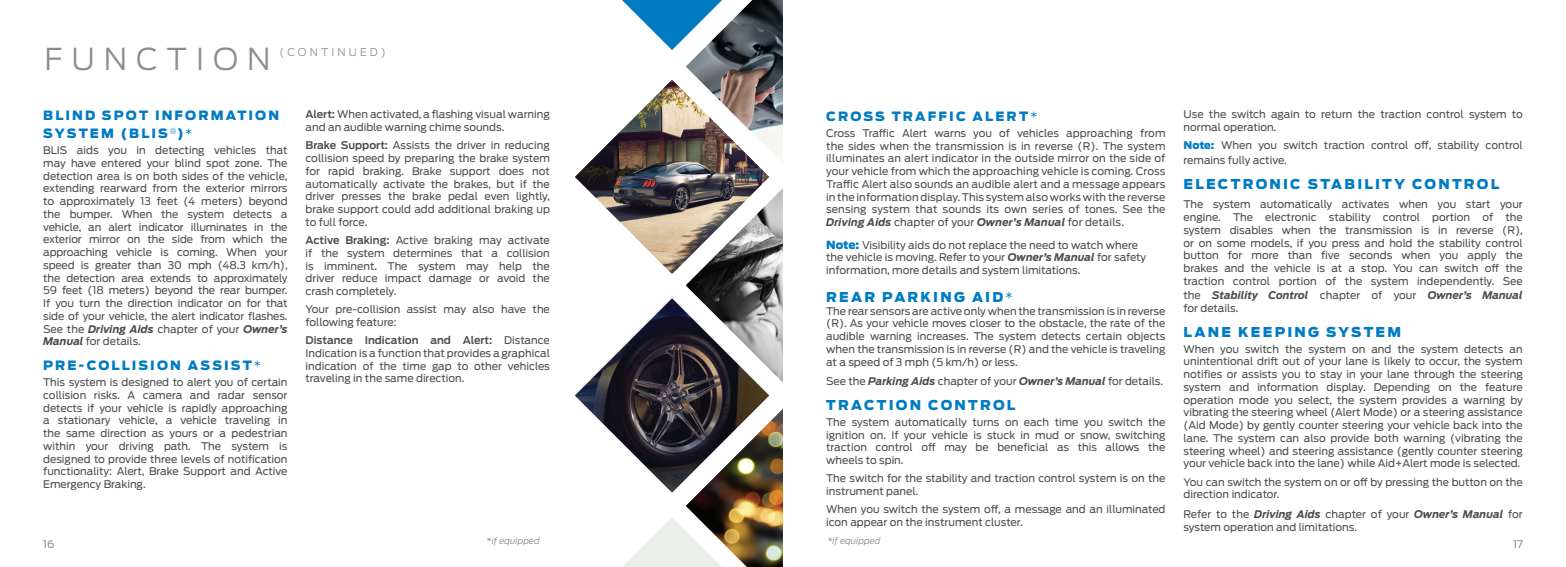
<style>
.page{position:relative;width:1566px;height:567px;background:#fff}
.page>*{position:absolute;margin:0;border:0;box-sizing:border-box;transform-origin:0 0}
.t1{font:300 30px "Ford Antenna";letter-spacing:.3em;color:#8a8c8f}
.Body{font:900 13.5px "Ford Antenna";letter-spacing:.165em;color:#007bc3}
.F_body{font:900 13.5px "Ford Antenna";letter-spacing:.165em;color:#007bc3}
.F_subhead{font:900 13.5px "Ford Antenna";letter-spacing:.16em;color:#007bc3}
.Body-2{font:900 12.75px/18px "Ford Antenna";letter-spacing:.165em;color:#007bc3}
.Body-3{font:10.5px/12.8px "Ford Antenna";color:#4b4c4d;text-align:justify}
.F_subhead-2{font:10.5px/12.8px "Ford Antenna";color:#4b4c4d}
.F_body-2{font:10.5px/15px "Ford Antenna";color:#4b4c4d}
.Body-4{font:italic 700 10.5px/12.8px "Ford Antenna";color:#4b4c4d}
.t2{font:300 10.5px "Ford Antenna";letter-spacing:.3em;color:#8a8c8f}
.t3{font:10.5px "Ford Antenna";color:#8a8c8f}
.F_body-3{font:italic 300 9px "Ford Antenna";color:#8a8c8f}
.s1{font-weight:300}
.s2{font-weight:700;font-style:italic}
.s3{font-weight:600}
.s4{font-weight:900;font-size:11.25px;color:#007bc3}
.s5{font-weight:900;color:#007bc3}
.s6{font-weight:400;font-style:normal}
</style>
<div class="page">
<img style="left:686px;top:409px;width:97px;height:158px">
<img style="left:686px;top:0;width:97px;height:163px">
<svg style="left:622px;top:0;width:100px;height:50px"></svg>
<svg style="left:622px;top:517px;width:100px;height:50px"></svg>
<img style="left:575px;top:298px;width:194px;height:195px">
<img style="left:575px;top:80px;width:194px;height:194px">
<img style="left:686px;top:188px;width:97px;height:195px">
<p class="t1" style="left:44px;top:34px;width:228px">FUNCTION</p>
<p class="t2" style="left:279px;top:43px;width:108px">(CONTINUED)</p>
<p class="Body-2" style="left:43px;top:105px;width:238px">BLIND SPOT INFORMATION<br>SYSTEM (BLIS <sup>®</sup>)<span class="s1">*</span></p>
<p class="Body-3" style="left:43px;top:143px;width:246px">BLIS aids you in detecting vehicles that may have entered your blind spot zone. The detection area is on both sides of the vehicle, extending rearward from the exterior mirrors to approximately 13 feet (4 meters) beyond the bumper. When the system detects a vehicle, an alert indicator illuminates in the exterior mirror on the side from which the approaching vehicle is coming. When your speed is greater than 30 mph (48.3 km/h), the detection area extends to approximately 59 feet (18 meters) beyond the rear bumper.<br>If you turn the direction indicator on for that side of your vehicle, the alert indicator flashes.<br>See the <span class="s2">Driving Aids</span> chapter of your <span class="s2">Owner’s Manual</span> for details.</p>
<p class="Body-2" style="left:43px;top:355px;width:220px">PRE-COLLISION ASSIST<span class="s1">*</span></p>
<p class="Body-3" style="left:43px;top:375px;width:246px">This system is designed to alert you of certain collision risks. A camera and radar sensor detects if your vehicle is rapidly approaching a stationary vehicle, a vehicle traveling in the same direction as yours or a pedestrian within your driving path. The system is designed to provide three levels of notification functionality: Alert, Brake Support and Active Emergency Braking.</p>
<p class="Body-3" style="left:306px;top:107px;width:246px"><span class="s3">Alert:</span> When activated, a flashing visual warning and an audible warning chime sounds.</p>
<p class="Body-3" style="left:306px;top:138px;width:246px"><span class="s3">Brake Support:</span> Assists the driver in reducing collision speed by preparing the brake system for rapid braking. Brake support does not automatically activate the brakes, but if the driver presses the brake pedal even lightly, brake support could add additional braking up to full force.</p>
<p class="Body-3" style="left:306px;top:233px;width:246px"><span class="s3">Active Braking:</span> Active braking may activate if the system determines that a collision is imminent. The system may help the driver reduce impact damage or avoid the crash completely.</p>
<p class="Body-3" style="left:306px;top:302px;width:246px">Your pre-collision assist may also have the following feature:</p>
<p class="Body-3" style="left:306px;top:333px;width:246px"><span class="s3">Distance Indication and Alert:</span> Distance Indication is a function that provides a graphical indication of the time gap to other vehicles traveling in the same direction.</p>
<p class="Body-2" style="left:826px;top:106px;width:213px">CROSS TRAFFIC ALERT<span class="s1">*</span></p>
<p class="Body-3" style="left:826px;top:125px;width:341px">Cross Traffic Alert warns you of vehicles approaching from the sides when the transmission is in reverse (R). The system illuminates an alert indicator in the outside mirror on the side of your vehicle from which the approaching vehicle is coming. Cross Traffic Alert also sounds an audible alert and a message appears in the information display. This system also works with the reverse sensing system that sounds its own series of tones. See the <span class="s2">Driving Aids</span> chapter of your <span class="s2">Owner’s Manual</span> for details.</p>
<p class="F_subhead-2" style="left:826px;top:237px;width:322px"><span class="s4">Note:</span> Visibility aids do not replace the need to watch where the vehicle is moving. Refer to your <span class="s2">Owner’s Manual</span> for safety information, more details and system limitations.</p>
<p class="F_subhead" style="left:826px;top:284px;width:188px">REAR PARKING AID<span class="s1">*</span></p>
<p class="Body-3" style="left:826px;top:303px;width:341px">The rear sensors are active only when the transmission is in reverse (R). As your vehicle moves closer to the obstacle, the rate of the audible warning increases. The system detects certain objects when the transmission is in reverse (R) and the vehicle is traveling at a speed of 3 mph (5 km/h) or less.</p>
<p class="Body-3" style="left:826px;top:374px;width:338px">See the <span class="s2">Parking Aids</span> chapter of your <span class="s2">Owner’s Manual</span> for details.</p>
<p class="Body" style="left:826px;top:392px;width:191px">TRACTION CONTROL</p>
<p class="Body-3" style="left:826px;top:415px;width:341px">The system automatically turns on each time you switch the ignition on. If your vehicle is stuck in mud or snow, switching traction control off may be beneficial as this allows the wheels to spin.</p>
<p class="Body-3" style="left:826px;top:471px;width:341px">The switch for the stability and traction control system is on the instrument panel.</p>
<p class="Body-3" style="left:826px;top:502px;width:341px">When you switch the system off, a message and an illuminated icon appear on the instrument cluster.</p>
<p class="Body-3" style="left:1184px;top:107px;width:341px">Use the switch again to return the traction control system to normal operation.</p>
<p class="F_body-2" style="left:1184px;top:137px;width:341px"><span class="s5">Note:</span> When you switch traction control off, stability control remains fully active.</p>
<p class="F_body" style="left:1184px;top:172px;width:317px">ELECTRONIC STABILITY CONTROL</p>
<p class="Body-3" style="left:1184px;top:197px;width:341px">The system automatically activates when you start your engine. The electronic stability control portion of the system disables when the transmission is in reverse (R), or on some models, if you press and hold the stability control button for more than five seconds when you apply the brakes and the vehicle is at a stop. You can switch off the traction control portion of the system independently. See</p>
<p class="Body-4" style="left:1184px;top:288px;width:341px"><span class="s6">the</span> Stability Control <span class="s6">chapter of your</span> Owner’s Manual <span class="s6">for details.</span></p>
<p class="Body" style="left:1184px;top:319px;width:219px">LANE KEEPING SYSTEM</p>
<p class="Body-3" style="left:1184px;top:341px;width:341px">When you switch the system on and the system detects an unintentional drift out of your lane is likely to occur, the system notifies or assists you to stay in your lane through the steering system and information display. Depending on the feature operation mode you select, the system provides a warning by vibrating the steering wheel (Alert Mode) or a steering assistance (Aid Mode) by gently counter steering your vehicle back into the lane. The system can also provide both warning (vibrating the steering wheel) and steering assistance (gently counter steering your vehicle back into the lane) while Aid+Alert mode is selected.</p>
<p class="Body-3" style="left:1184px;top:474px;width:341px">You can switch the system on or off by pressing the button on the direction indicator.</p>
<p class="Body-3" style="left:1184px;top:507px;width:341px">Refer to the <span class="s2">Driving Aids</span> chapter of your <span class="s2">Owner’s Manual</span> for system operation and limitations.</p>
<p class="F_body-3" style="left:487px;top:533px;width:55px">*if equipped</p>
<p class="F_body-3" style="left:827px;top:533px;width:55px">*if equipped</p>
<p class="t3" style="left:43px;top:535px;width:13px">16</p>
<p class="t3" style="left:1513px;top:536px;width:11px">17</p>
</div>
